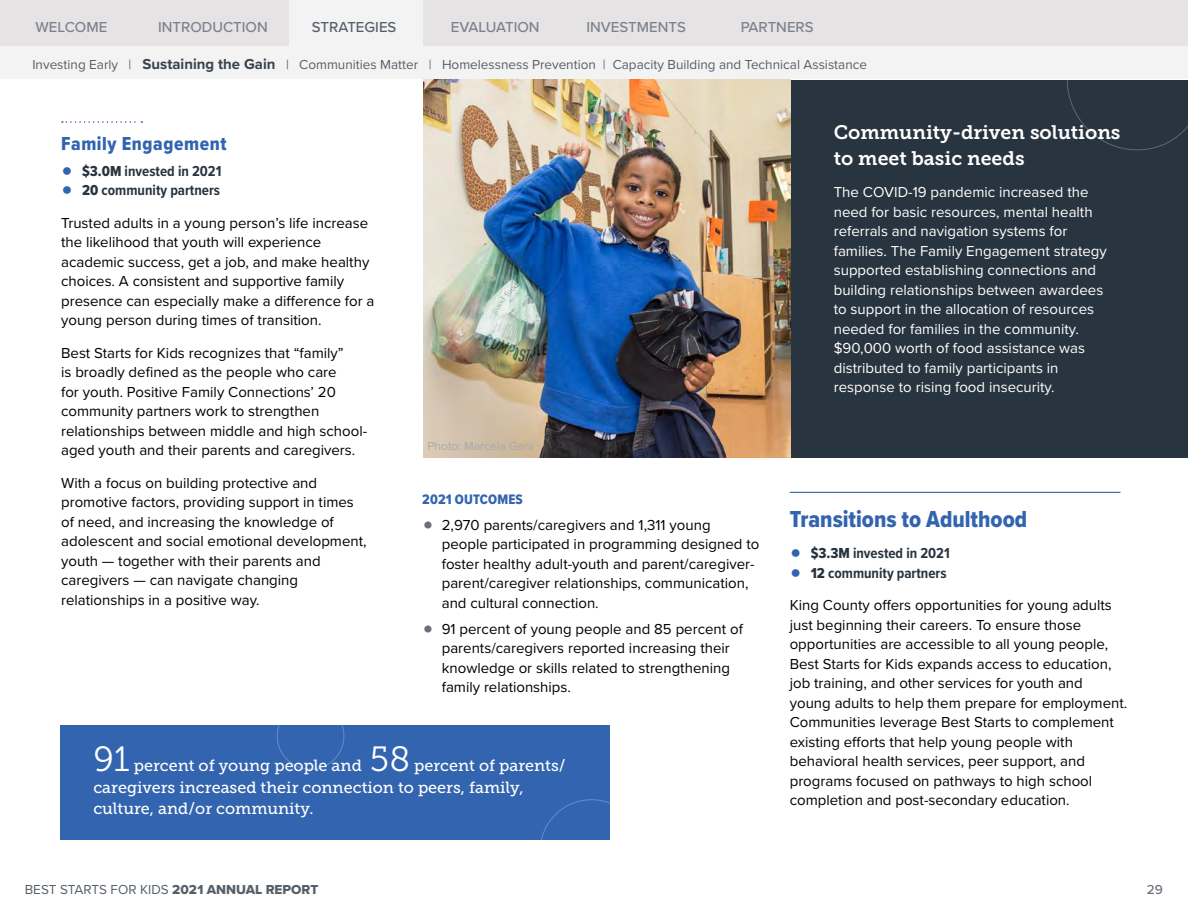
<style>
.page{position:relative;width:1188px;height:918px;background:#fff}
.page>*{position:absolute;margin:0;border:0;box-sizing:border-box;transform-origin:0 0}
.t1{font:24px "Proxima Nova Cond Extrabld";color:#3264af}
.t2{font:19.5px/25.5px "Museo Slab 700";color:#fff}
.t3{font:19.5px "Proxima Nova Cond Extrabld";letter-spacing:.03em;color:#3264af}
.t4{font:16.2px/21.6px "Museo Slab 500";color:#fff}
.t5{font:15px/19.5px "Proxima Nova";color:#000}
.t6{font:15px/19.5px "Proxima Nova";color:#fff}
.t7{font:700 15px "Proxima Nova Cond";color:#28343f}
.t8{font:500 15px "Proxima Nova";color:#7b828b}
.t9{font:500 15px "Proxima Nova";color:#565f69}
.t10{font:14.25px "Proxima Nova Cond Extrabld";letter-spacing:.01em;color:#3264af}
.t11{font:13.5px "Proxima Nova";color:#565f69}
.t12{font:500 13.5px "Proxima Nova";color:#686f79}
.t13{font:12px "Proxima Nova";color:#a7a9ac}
.s1{font-weight:700;font-size:15px;color:#37424c}
.s2{font-size:33px;color:#3264af}
.s3{font-family:"Proxima Nova Cond Extrabld";font-weight:400}
.s4{font-size:33px;color:#686f79}
.s5{font-family:"Museo Slab 300";font-size:34.95px}
.s6{font-family:"Proxima Nova Extrabld"}
</style>
<div class="page">
<hr style="left:790px;top:492px;width:330px;height:1px;background:#3264af">
<div style="left:60px;top:726px;width:549px;height:114px;background:#3264af"></div>
<div style="left:791px;top:80px;width:397px;height:378px;background:#28343f"></div>
<img style="left:423px;top:80px;width:368px;height:378px">
<svg style="left:541px;top:793px;width:69px;height:47px"></svg>
<svg style="left:273px;top:725px;width:75px;height:45px"></svg>
<svg style="left:1067px;top:80px;width:121px;height:71px"></svg>
<svg style="left:62px;top:121px;width:80px;height:2px"></svg>
<div style="left:0;top:0;width:1188px;height:79px;background:#f4f3f3"></div>
<div style="left:0;top:0;width:1188px;height:46px;background:#e5e3e3"></div>
<div style="left:289px;top:0;width:134px;height:46px;background:#f4f3f3"></div>
<p class="t8" style="left:36px;top:16px;width:73px">WELCOME</p>
<p class="t8" style="left:158px;top:16px;width:111px">INTRODUCTION</p>
<p class="t9" style="left:312px;top:16px;width:86px">STRATEGIES</p>
<p class="t8" style="left:451px;top:16px;width:90px">EVALUATION</p>
<p class="t8" style="left:587px;top:16px;width:101px">INVESTMENTS</p>
<p class="t8" style="left:741px;top:16px;width:74px">PARTNERS</p>
<p class="t11" style="left:32px;top:54px;width:836px">Investing Early | <span class="s1">Sustaining the Gain</span> | Communities Matter | Homelessness Prevention | Capacity Building and Technical Assistance</p>
<h2 class="t3" style="left:61px;top:129px;width:167px">Family Engagement</h2>
<p class="t7" style="left:61px;top:160px;width:162px"><span class="s2">•</span> <span class="s3">$3.0M</span> invested in 2021</p>
<p class="t7" style="left:61px;top:179px;width:160px"><span class="s2">•</span> <span class="s3">20</span> community partners</p>
<p class="t5" style="left:61px;top:213px;width:315px">Trusted adults in a young person’s life increase the likelihood that youth will experience academic success, get a job, and make healthy choices. A consistent and supportive family presence can especially make a difference for a young person during times of transition.</p>
<p class="t5" style="left:61px;top:343px;width:308px">Best Starts for Kids recognizes that “family”<br>is broadly defined as the people who care<br>for youth. Positive Family Connections’ 20 community partners work to strengthen relationships between middle and high school&shy;aged youth and their parents and caregivers.</p>
<p class="t5" style="left:61px;top:472px;width:307px">With a focus on building protective and promotive factors, providing support in times of need, and increasing the knowledge of adolescent and social emotional development, youth — together with their parents and caregivers — can navigate changing relationships in a positive way.</p>
<p class="t13" style="left:428px;top:437px;width:108px">Photo: Marcela Gara</p>
<p class="t10" style="left:422px;top:489px;width:102px">2021 OUTCOMES</p>
<p class="t5" style="left:442px;top:515px;width:319px;text-indent:-20px"><span class="s4">•</span> 2,970 parents/caregivers and 1,311 young people participated in programming designed to foster healthy adult-youth and parent/caregiver&shy;parent/caregiver relationships, communication, and cultural connection.</p>
<p class="t5" style="left:442px;top:619px;width:303px;text-indent:-20px"><span class="s4">•</span> 91 percent of young people and 85 percent of parents/caregivers reported increasing their knowledge or skills related to strengthening family relationships.</p>
<p class="t4" style="left:93px;top:755px;width:474px"><span class="s5">91</span> percent of young people and <span class="s5">58</span> percent of parents/ caregivers increased their connection to peers, family, culture, and/or community.</p>
<h2 class="t2" style="left:834px;top:120px;width:288px">Community-driven solutions to meet basic needs</h2>
<p class="t6" style="left:834px;top:182px;width:275px">The COVID-19 pandemic increased the need for basic resources, mental health referrals and navigation systems for families. The Family Engagement strategy supported establishing connections and building relationships between awardees to support in the allocation of resources needed for families in the community. $90,000 worth of food assistance was distributed to family participants in response to rising food insecurity.</p>
<h1 class="t1" style="left:790px;top:501px;width:239px">Transitions to Adulthood</h1>
<p class="t7" style="left:790px;top:542px;width:162px"><span class="s2">•</span> <span class="s3">$3.3M</span> invested in 2021</p>
<p class="t7" style="left:790px;top:562px;width:158px"><span class="s2">•</span> <span class="s3">12</span> community partners</p>
<p class="t5" style="left:790px;top:595px;width:339px">King County offers opportunities for young adults just beginning their careers. To ensure those opportunities are accessible to all young people, Best Starts for Kids expands access to education, job training, and other services for youth and young adults to help them prepare for employment.<br>Communities leverage Best Starts to complement existing efforts that help young people with behavioral health services, peer support, and programs focused on pathways to high school completion and post-secondary education.</p>
<p class="t11" style="left:25px;top:880px;width:295px">BEST STARTS FOR KIDS <span class="s6">2021 ANNUAL REPORT</span></p>
<p class="t12" style="left:1147px;top:880px;width:18px">29</p>
</div>
